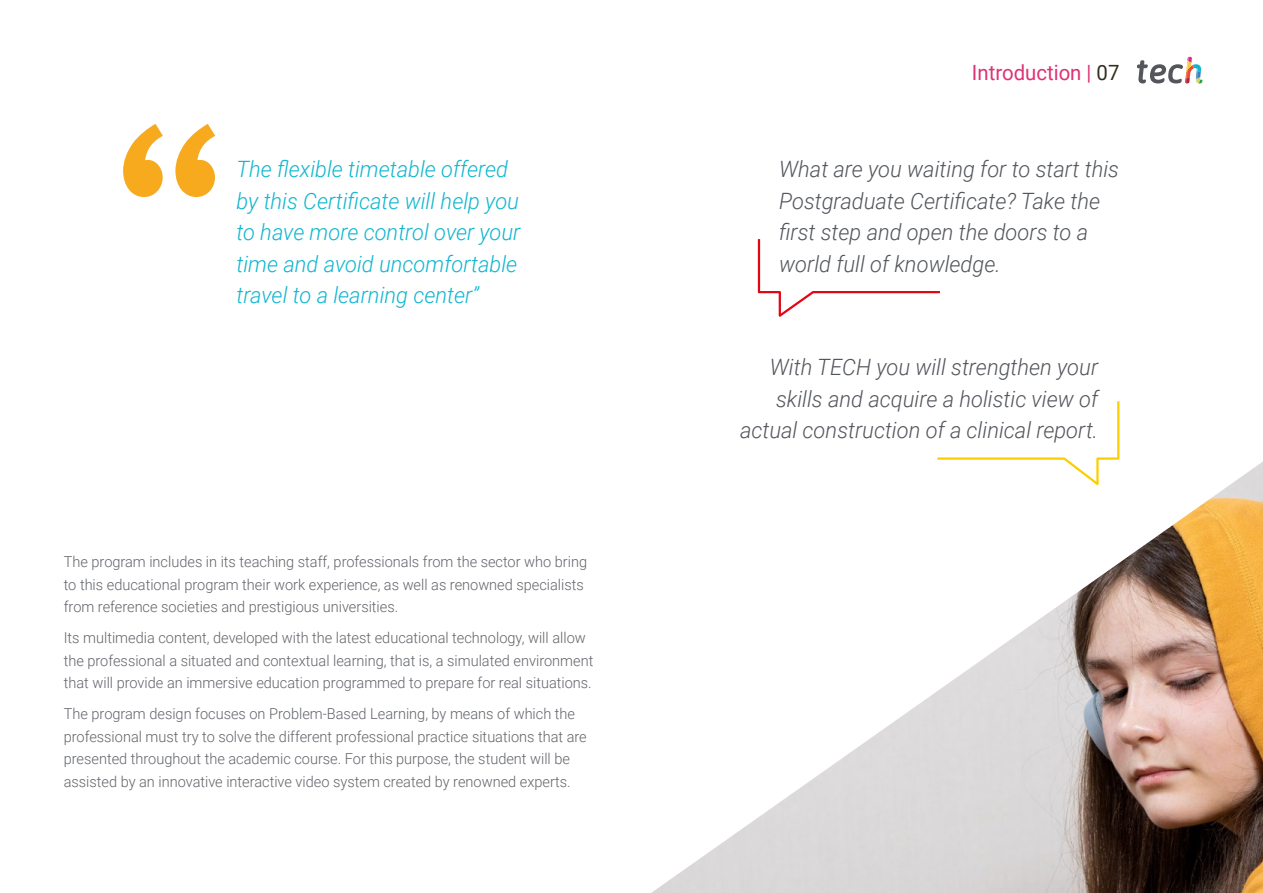
<style>
.page{position:relative;width:1263px;height:893px;background:#fff}
.page>*{position:absolute;margin:0;border:0;box-sizing:border-box;transform-origin:0 0}
.t1{font:italic 300 22.5px/31.5px "Roboto";color:#52555b;text-align:right}
.t2{font:italic 300 22.5px/31.5px "Roboto";color:#0fb6cf}
.t3{font:21px "Roboto";color:#df3174}
.t4{font:300 15px/22.5px "Roboto";color:#61646a}
.s1{color:#312e20}
</style>
<div class="page">
<svg style="left:123px;top:124px;width:92px;height:73px"></svg>
<svg style="left:937px;top:401px;width:183px;height:60px"></svg>
<svg style="left:757px;top:239px;width:183px;height:78px"></svg>
<img style="left:651px;top:461px;width:612px;height:432px">
<svg style="left:1137px;top:57px;width:65px;height:27px"></svg>
<h1 class="t2" style="left:236px;top:153px;width:285px">The flexible timetable offered by this Certificate will help you to have more control over your time and avoid uncomfortable travel to a learning center”</h1>
<p class="t4" style="left:64px;top:550px;width:525px">The program includes in its teaching staff, professionals from the sector who bring to this educational program their work experience, as well as renowned specialists from reference societies and prestigious universities.</p>
<p class="t4" style="left:64px;top:626px;width:531px">Its multimedia content, developed with the latest educational technology, will allow the professional a situated and contextual learning, that is, a simulated environment that will provide an immersive education programmed to prepare for real situations.</p>
<p class="t4" style="left:64px;top:702px;width:524px">The program design focuses on Problem-Based Learning, by means of which the professional must try to solve the different professional practice situations that are presented throughout the academic course. For this purpose, the student will be assisted by an innovative interactive video system created by renowned experts.</p>
<h2 class="t3" style="left:972px;top:57px;width:149px">Introduction | <span class="s1">07</span></h2>
<h1 class="t1" style="left:779px;top:153px;width:341px;text-align:left">What are you waiting for to start this<br>Postgraduate Certificate? Take the first step and open the doors to a world full of knowledge.</h1>
<h1 class="t1" style="left:740px;top:351px;width:360px">With TECH you will strengthen your skills and acquire a holistic view of actual construction of a clinical report.</h1>
</div>
